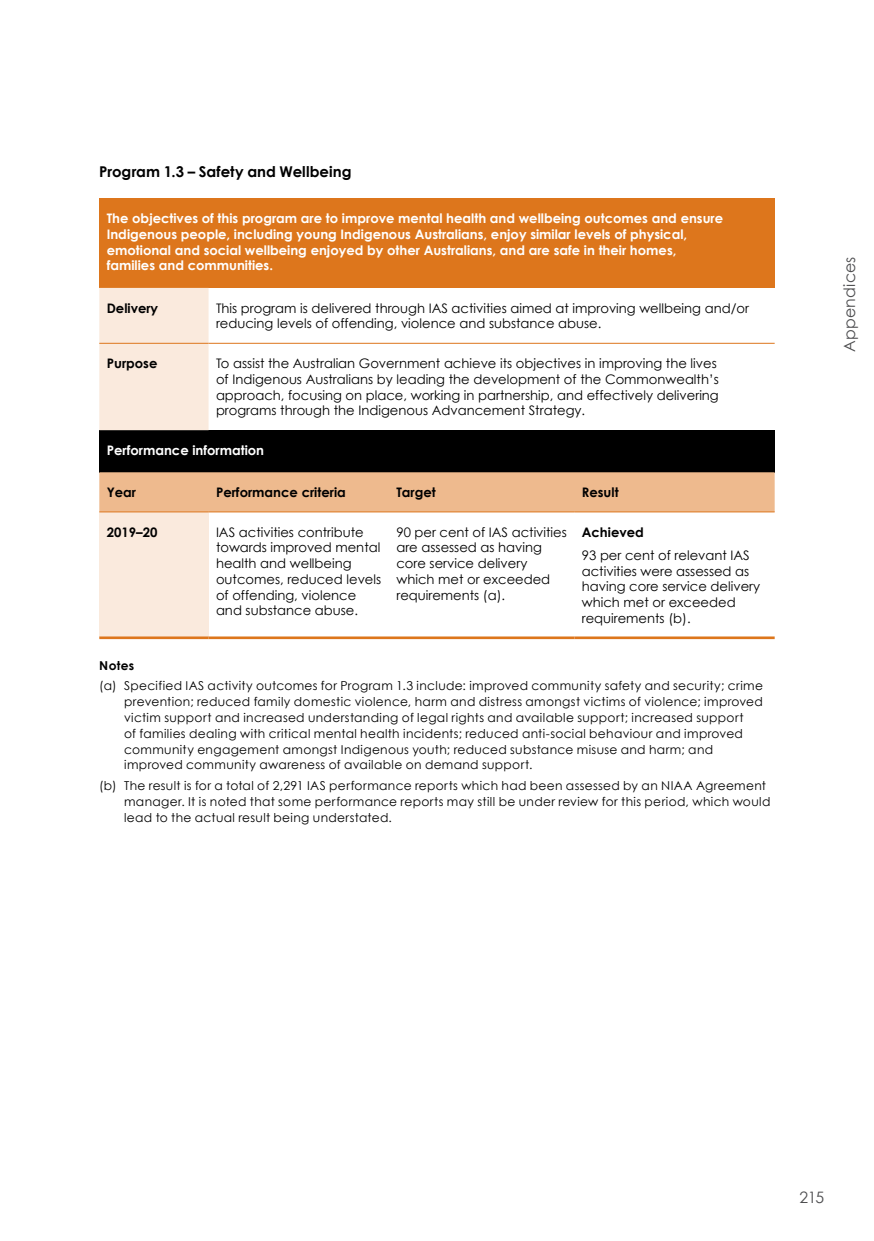
<style>
.page{position:relative;width:874px;height:1241px;background:#fff}
.page>*{position:absolute;margin:0;border:0;box-sizing:border-box;transform-origin:0 0}
.t1{font:15.75px "Century Gothic";letter-spacing:.015em;color:#4d4d4f}
.Table_heading__H5{font:700 14.88px "Century Gothic";color:#000}
.Table_text{font:13.12px/15.8px "Century Gothic";color:#000}
.Table_text_white{font:700 13.12px/15.8px "Century Gothic";color:#fff}
.Table_text-2{font:700 13.12px "Century Gothic";color:#000}
.Table_text_white_2{font:700 13.12px "Century Gothic";color:#fff}
.Note{font:12.25px/15.8px "Century Gothic";letter-spacing:.025em;color:#000}
.Note-2{font:700 12.25px "Century Gothic";letter-spacing:.025em;color:#000}
</style>
<div class="page">
<div style="left:99px;top:198px;width:675px;height:90px;background:#dd761c"></div>
<div style="left:99px;top:430px;width:675px;height:42px;background:#000"></div>
<div style="left:99px;top:288px;width:109px;height:142px;background:#faeadd"></div>
<hr style="left:208px;top:343px;width:566px;height:1px;background:#dd761c">
<hr style="left:99px;top:343px;width:109px;height:1px;background:#dd761c">
<div style="left:99px;top:472px;width:675px;height:39px;background:#eeba8e"></div>
<div style="left:99px;top:512px;width:109px;height:125px;background:#faeadd"></div>
<hr style="left:99px;top:511px;width:109px;height:1px;background:#dd761c">
<hr style="left:99px;top:636px;width:109px;height:3px;background:#dd761c">
<hr style="left:208px;top:511px;width:181px;height:1px;background:#dd761c">
<hr style="left:389px;top:511px;width:185px;height:1px;background:#dd761c">
<hr style="left:574px;top:511px;width:200px;height:1px;background:#dd761c">
<hr style="left:208px;top:636px;width:181px;height:3px;background:#dd761c">
<hr style="left:389px;top:636px;width:185px;height:3px;background:#dd761c">
<hr style="left:574px;top:636px;width:200px;height:3px;background:#dd761c">
<h5 class="Table_heading__H5" style="left:99px;top:161px;width:254px">Program 1.3 – Safety and Wellbeing</h5>
<p class="Table_text_white" style="left:107px;top:210px;width:617px">The objectives of this program are to improve mental health and wellbeing outcomes and ensure Indigenous people, including young Indigenous Australians, enjoy similar levels of physical, emotional and social wellbeing enjoyed by other Australians, and are safe in their homes, families and communities.</p>
<p class="Table_text-2" style="left:107px;top:298px;width:53px">Delivery</p>
<p class="Table_text" style="left:216px;top:300px;width:534px">This program is delivered through IAS activities aimed at improving wellbeing and/or reducing levels of offending, violence and substance abuse.</p>
<p class="Table_text-2" style="left:107px;top:353px;width:52px">Purpose</p>
<p class="Table_text" style="left:216px;top:355px;width:504px">To assist the Australian Government achieve its objectives in improving the lives of Indigenous Australians by leading the development of the Commonwealth’s approach, focusing on place, working in partnership, and effectively delivering programs through the Indigenous Advancement Strategy.</p>
<h4 class="Table_text_white_2" style="left:107px;top:440px;width:159px">Performance information</h4>
<p class="Table_text-2" style="left:107px;top:482px;width:31px">Year</p>
<p class="Table_text-2" style="left:216px;top:482px;width:131px">Performance criteria</p>
<p class="Table_text-2" style="left:396px;top:482px;width:41px">Target</p>
<p class="Table_text-2" style="left:581px;top:482px;width:38px">Result</p>
<p class="Table_text-2" style="left:107px;top:522px;width:52px">2019–20</p>
<p class="Table_text" style="left:216px;top:523px;width:167px">IAS activities contribute towards improved mental health and wellbeing outcomes, reduced levels of offending, violence and substance abuse.</p>
<p class="Table_text" style="left:396px;top:523px;width:172px">90 per cent of IAS activities are assessed as having core service delivery which met or exceeded requirements (a).</p>
<p class="Table_text-2" style="left:581px;top:522px;width:63px">Achieved</p>
<p class="Table_text" style="left:581px;top:547px;width:180px">93 per cent of relevant IAS activities were assessed as having core service delivery which met or exceeded requirements (b).</p>
<p class="Note-2" style="left:99px;top:656px;width:36px">Notes</p>
<p class="Note" style="left:124px;top:678px;width:640px;text-indent:-25px">(a) Specified IAS activity outcomes for Program 1.3 include: improved community safety and security; crime prevention; reduced family domestic violence, harm and distress amongst victims of violence; improved victim support and increased understanding of legal rights and available support; increased support<br>of families dealing with critical mental health incidents; reduced anti-social behaviour and improved community engagement amongst Indigenous youth; reduced substance misuse and harm; and improved community awareness of available on demand support.</p>
<p class="Note" style="left:124px;top:777px;width:647px;text-indent:-25px">(b) The result is for a total of 2,291 IAS performance reports which had been assessed by an NIAA Agreement manager. It is noted that some performance reports may still be under review for this period, which would lead to the actual result being understated.</p>
<p class="t1" style="left:839px;top:352px;width:97px;rotate:-90deg">Appendices</p>
<p class="t1" style="left:799px;top:1187px;width:26px">215</p>
</div>
